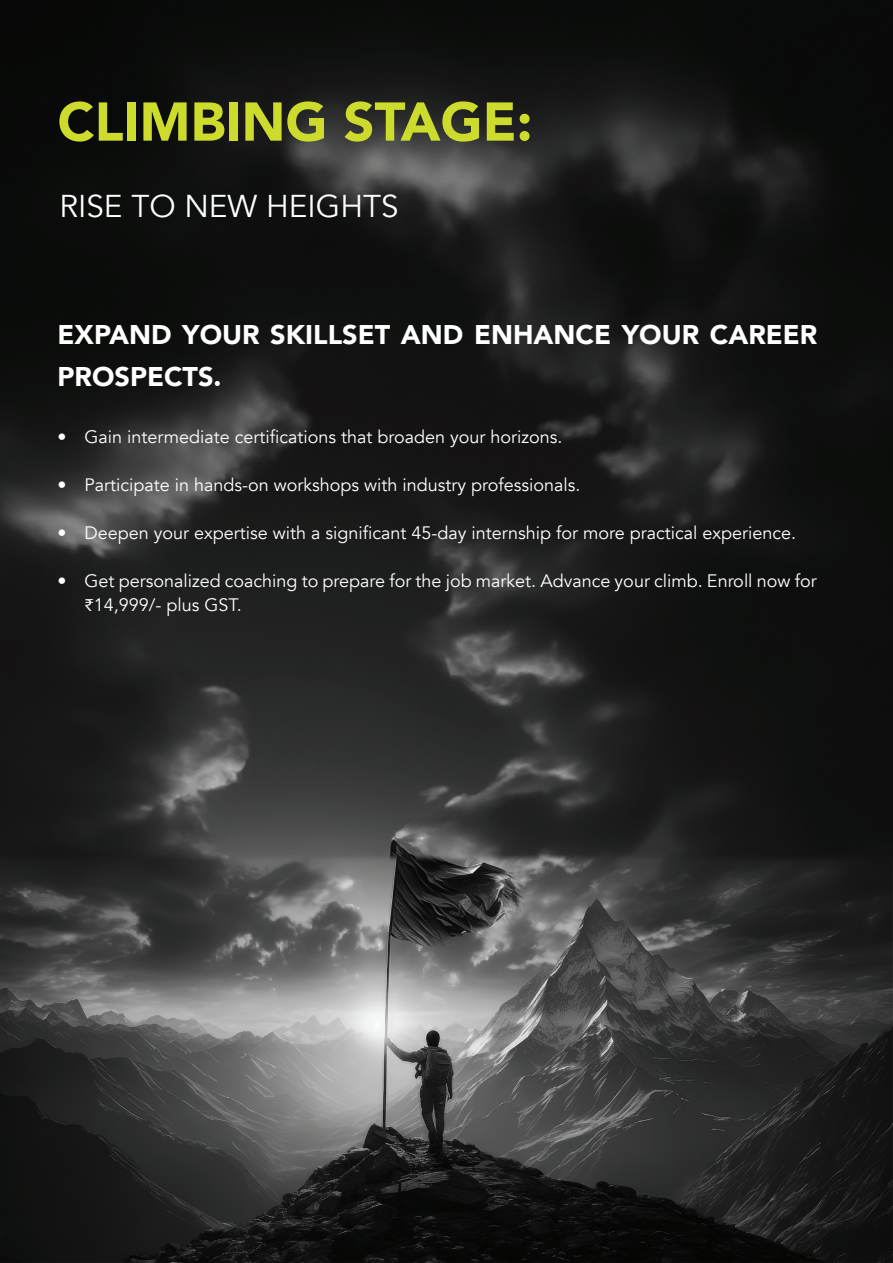
<style>
.page{position:relative;width:893px;height:1263px;background:#fff}
.page>*{position:absolute;margin:0;border:0;box-sizing:border-box;transform-origin:0 0}
.t1{font:900 54px "Avenir";color:#ccdb2c}
.t2{font:31.5px "Avenir";color:#fff}
.t3{font:900 27px/42px "Avenir";color:#fff}
.t4{font:18px/24px "Avenir";color:#fff}
.s1{font-family:"Myriad Pro"}
</style>
<div class="page">
<img style="left:0;top:0;width:893px;height:1263px">
<h1 class="t1" style="left:58px;top:76px;width:476px">CLIMBING STAGE:</h1>
<h2 class="t2" style="left:59px;top:187px;width:341px">RISE TO NEW HEIGHTS</h2>
<h3 class="t3" style="left:58px;top:313px;width:761px">EXPAND YOUR SKILLSET AND ENHANCE YOUR CAREER<br>PROSPECTS.</h3>
<p class="t4" style="left:58px;top:425px;width:506px">• Gain intermediate certifications that broaden your horizons.</p>
<p class="t4" style="left:58px;top:473px;width:524px">• Participate in hands-on workshops with industry professionals.</p>
<p class="t4" style="left:58px;top:521px;width:740px">• Deepen your expertise with a significant 45-day internship for more practical experience.</p>
<p class="t4" style="left:85px;top:569px;width:734px;text-indent:-27px">• Get personalized coaching to prepare for the job market. Advance your climb. Enroll now for <span class="s1">₹</span>14,999/- plus GST.</p>
</div>
